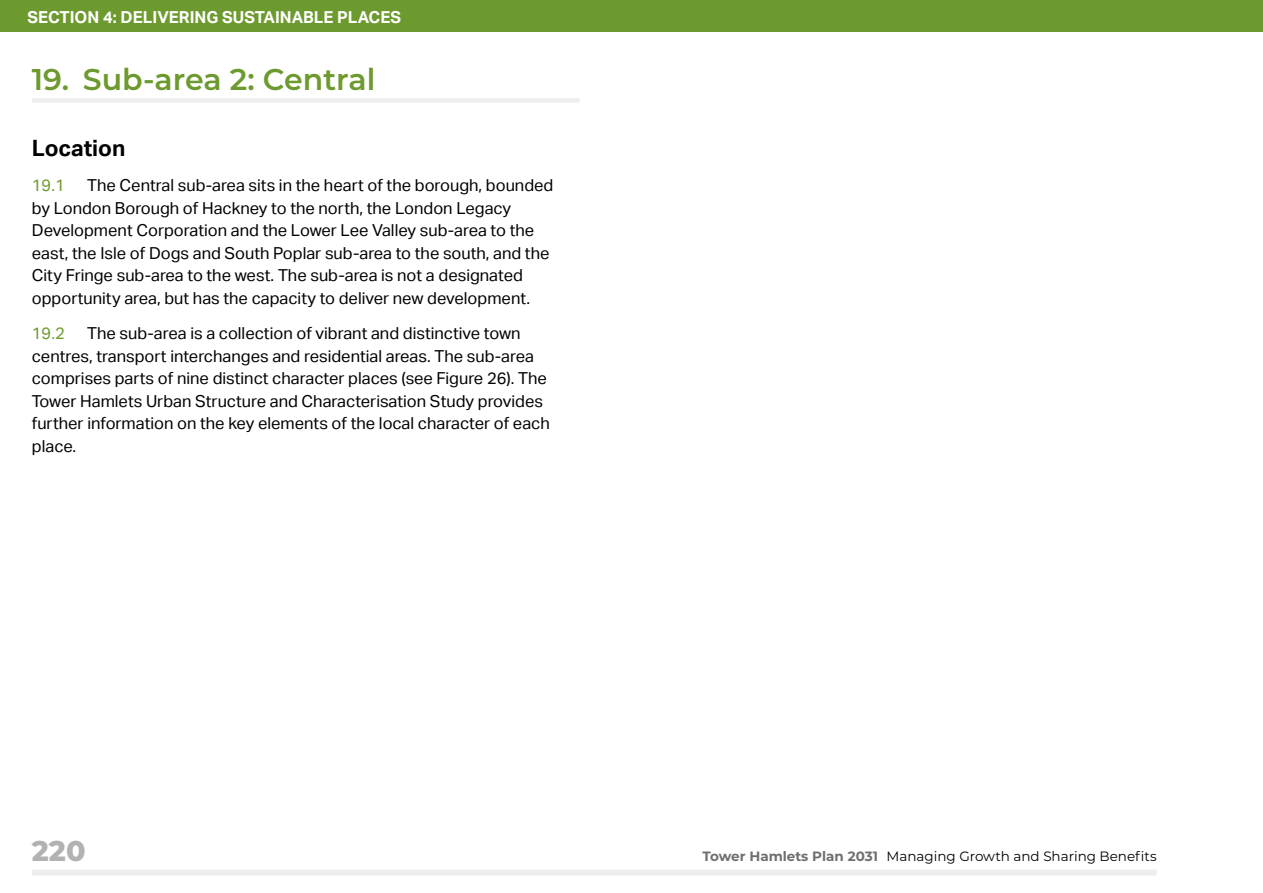
<style>
.page{position:relative;width:1263px;height:893px;background:#fff}
.page>*{position:absolute;margin:0;border:0;box-sizing:border-box;transform-origin:0 0}
.List_level_1__4{font:600 30px "Montserrat";color:#6d9a2e}
.t1{font:800 28.5px "Montserrat";color:#b3b2b2}
.Subhead{font:700 22.5px "Aktiv Grotesk";color:#000}
.t2{font:16.5px/22.5px "Aktiv Grotesk";color:#000}
.t3{font:700 16.5px "Aktiv Grotesk";color:#fff}
.t4{font:16.5px "Aktiv Grotesk";color:#6d9a2e}
.t5{font:13.5px "Montserrat";color:#000}
.s1{font-weight:700;color:#706f6f}
</style>
<div class="page">
<div style="left:32px;top:870px;width:1125px;height:6px;background:#f0edee"></div>
<div style="left:0;top:0;width:1263px;height:32px;background:#6d9a2e"></div>
<div style="left:32px;top:98px;width:547px;height:5px;background:#f0edee"></div>
<p class="t3" style="left:28px;top:8px;width:375px">SECTION 4: DELIVERING SUSTAINABLE PLACES</p>
<h1 class="List_level_1__4" style="left:32px;top:58px;width:345px">19. Sub-area 2: Central</h1>
<h2 class="Subhead" style="left:32px;top:135px;width:95px">Location</h2>
<p class="t4" style="left:32px;top:176px;width:34px">19.1</p>
<p class="t2" style="left:32px;top:174px;width:523px;text-indent:55px">The Central sub-area sits in the heart of the borough, bounded by London Borough of Hackney to the north, the London Legacy Development Corporation and the Lower Lee Valley sub-area to the east, the Isle of Dogs and South Poplar sub-area to the south, and the City Fringe sub-area to the west. The sub-area is not a designated opportunity area, but has the capacity to deliver new development.</p>
<p class="t4" style="left:32px;top:324px;width:34px">19.2</p>
<p class="t2" style="left:32px;top:322px;width:519px;text-indent:55px">The sub-area is a collection of vibrant and distinctive town centres, transport interchanges and residential areas. The sub-area comprises parts of nine distinct character places (see Figure 26). The Tower Hamlets Urban Structure and Characterisation Study provides further information on the key elements of the local character of each place.</p>
<h2 class="t1" style="left:32px;top:830px;width:55px">220</h2>
<p class="t5" style="left:703px;top:847px;width:456px"><span class="s1">Tower Hamlets Plan 2031</span> Managing Growth and Sharing Benefits</p>
</div>
